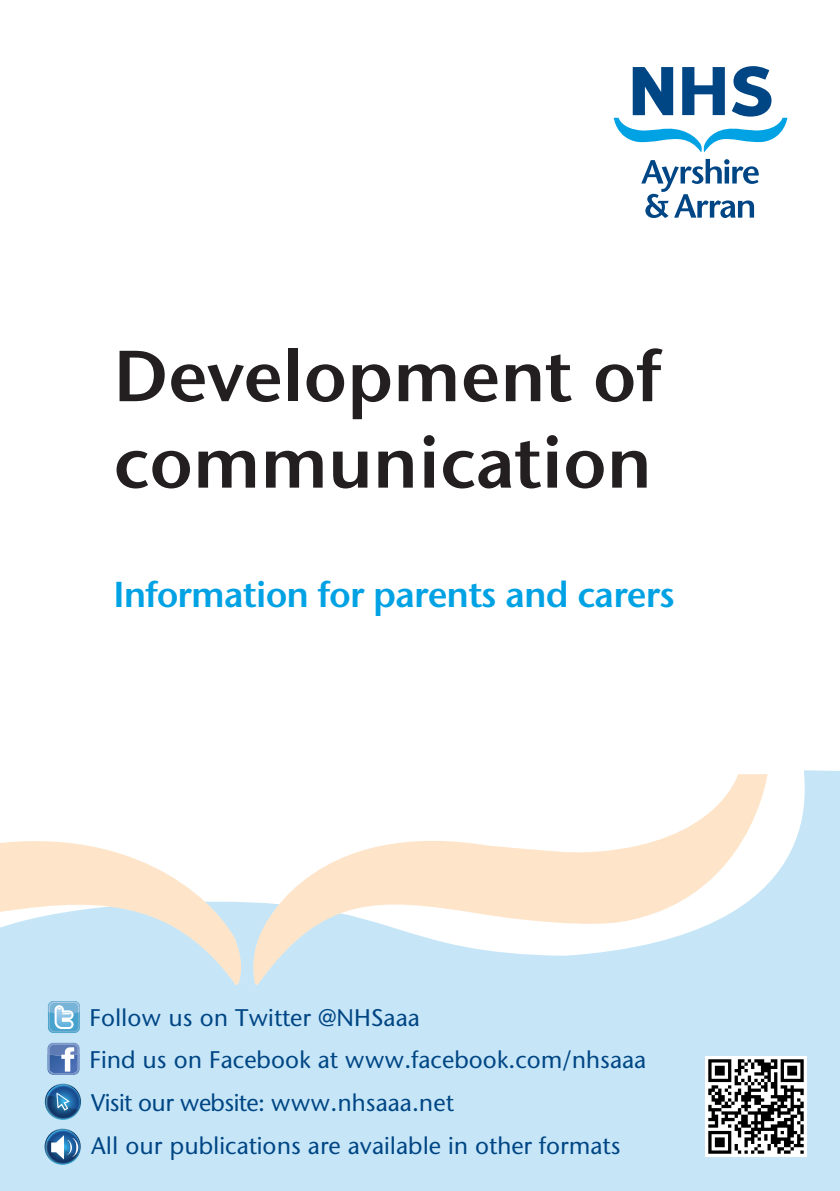
<style>
.page{position:relative;width:840px;height:1191px;background:#fff}
.page>*{position:absolute;margin:0;border:0;box-sizing:border-box;transform-origin:0 0}
.t1{font:600 72px/86.4px "Stone Sans ITC Std";color:#231f20}
.body{font:600 36px "Stone Sans ITC Std";letter-spacing:-.025em;color:#00a2e4}
.body-2{font:500 24px "Stone Sans ITC Std";color:#004684}
.body-3{font:500 24px "Stone Sans ITC Std";letter-spacing:-.025em;color:#004684}
</style>
<div class="page">
<svg style="left:613px;top:66px;width:174px;height:86px"></svg>
<svg style="left:641px;top:159px;width:117px;height:59px"></svg>
<div style="left:0;top:770px;width:839px;height:421px;background:#c6e6f8"></div>
<svg style="left:0;top:774px;width:246px;height:211px"></svg>
<svg style="left:248px;top:774px;width:519px;height:211px"></svg>
<svg style="left:47px;top:1042px;width:32px;height:32px"></svg>
<img style="left:705px;top:1056px;width:101px;height:100px">
<svg style="left:48px;top:1001px;width:32px;height:32px"></svg>
<svg style="left:48px;top:1001px;width:32px;height:31px"></svg>
<svg style="left:45px;top:1083px;width:36px;height:36px"></svg>
<svg style="left:46px;top:1084px;width:34px;height:34px"></svg>
<svg style="left:47px;top:1084px;width:33px;height:26px"></svg>
<svg style="left:44px;top:1128px;width:37px;height:36px"></svg>
<svg style="left:46px;top:1129px;width:34px;height:34px"></svg>
<svg style="left:47px;top:1129px;width:33px;height:30px"></svg>
<p class="t1" style="left:113px;top:332px;width:548px">Development of communication</p>
<p class="body" style="left:113px;top:571px;width:562px">Information for parents and carers</p>
<p class="body-2" style="left:89px;top:1003px;width:332px">Follow us on Twitter @NHSaaa</p>
<p class="body-2" style="left:89px;top:1044px;width:558px">Find us on Facebook at www.facebook.com/nhsaaa</p>
<p class="body-3" style="left:91px;top:1087px;width:364px">Visit our website: www.nhsaaa.net</p>
<p class="body-2" style="left:91px;top:1130px;width:530px">All our publications are available in other formats</p>
</div>
